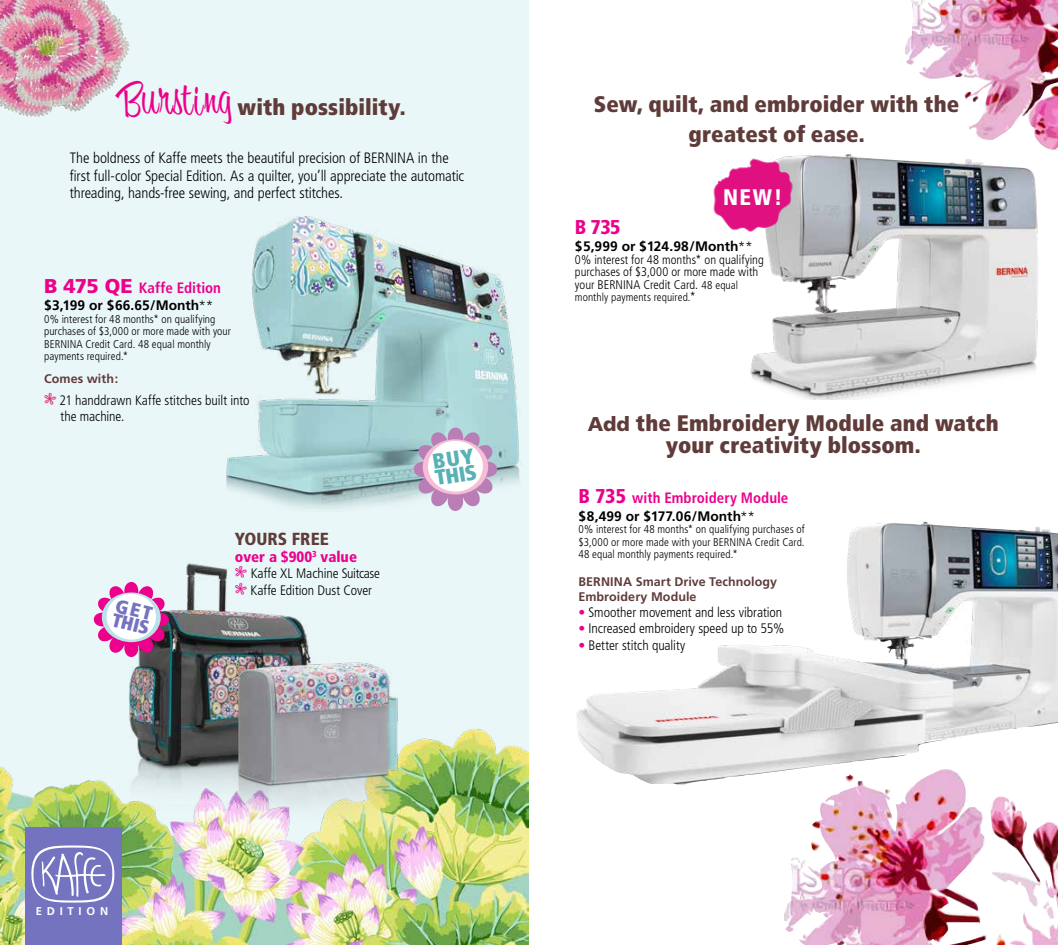
<style>
.page{position:relative;width:1058px;height:945px;background:#fff}
.page>*{position:absolute;margin:0;border:0;box-sizing:border-box;transform-origin:0 0}
.t1{font:900 condensed 22.5px/30px "Frutiger";letter-spacing:.005em;color:#5f3c3a;text-align:center}
.t2{font:900 condensed 22.5px "Frutiger";color:#fff}
.t3{font:900 condensed 21.25px/16.2px "Frutiger";color:#57b1b5}
.t4{font:900 condensed 20px "Frutiger";color:#ec008c}
.t5{font:900 condensed 19.12px/14.6px "Frutiger";color:#7473c0}
.t6{font:900 condensed 17.5px "Frutiger";color:#5f3c3a}
.t7{font:300 condensed 15px/17.5px "Frutiger";letter-spacing:-.005em;color:#000}
.t8{font:700 condensed 15px "Frutiger";color:#ec008c}
.t9{font:900 condensed 15px "Frutiger";color:#ec008c}
.t10{font:300 condensed 13.75px/16.2px "Frutiger";letter-spacing:-.005em;color:#000}
.t11{font:700 13.75px "Frutiger";letter-spacing:.005em;color:#000}
.t12{font:300 condensed 12.5px/12.5px "Frutiger";letter-spacing:.005em;color:#000}
.t13{font:700 12.5px/15px "Frutiger";letter-spacing:.005em;color:#5f3c3a}
.t14{font:300 condensed 11.25px/12.5px "Frutiger";letter-spacing:.005em;color:#000}
.t15{font:700 11.25px "Frutiger";letter-spacing:.42em;color:#fff}
.s1{font-family:"Bounce Script";font-weight:400;font-stretch:normal;font-size:45px;color:#ec008c}
.s2{font-weight:900;font-stretch:normal;font-size:20px}
.s3{font-weight:300}
.s4{font-family:"Janda Flower Doodles";font-weight:400;font-stretch:normal;color:#d61a69}
.s5{font-family:"Janda Flower Doodles";font-weight:400;font-stretch:normal;color:#ec008c}
.s6{font-size:11.25px}
.s7{font-size:12.5px}
.s8{font-stretch:normal;font-size:20px}
.s9{font-weight:900;font-size:20px}
.s10{color:#ec008c}
</style>
<div class="page">
<img style="left:905px;top:0;width:153px;height:150px">
<img style="left:784px;top:785px;width:259px;height:160px">
<div style="left:0;top:0;width:529px;height:934px;background:#eaf7f8"></div>
<img style="left:0;top:729px;width:529px;height:216px">
<img style="left:750px;top:155px;width:288px;height:245px">
<div style="left:25px;top:828px;width:97px;height:117px;background:#7473c0"></div>
<svg style="left:31px;top:845px;width:83px;height:58px"></svg>
<img style="left:713px;top:156px;width:83px;height:79px">
<img style="left:107px;top:563px;width:202px;height:248px">
<img style="left:221px;top:652px;width:199px;height:176px">
<img style="left:226px;top:216px;width:294px;height:293px">
<img style="left:0;top:0;width:130px;height:117px">
<img style="left:576px;top:522px;width:482px;height:263px">
<svg style="left:413px;top:428px;width:84px;height:83px"></svg>
<svg style="left:423px;top:439px;width:65px;height:56px"></svg>
<div style="left:428px;top:441px;width:55px;height:51px;background:#fff;border-radius:50%"></div>
<svg style="left:94px;top:582px;width:75px;height:75px"></svg>
<svg style="left:102px;top:592px;width:59px;height:50px"></svg>
<div style="left:107px;top:594px;width:49px;height:46px;background:#fff;border-radius:50%"></div>
<h1 class="t1" style="left:120px;top:92px;width:287px"><span class="s1">Bursting</span> with possibility.</h1>
<h3 class="t7" style="left:70px;top:149px;width:396px">The boldness of Kaffe meets the beautiful precision of BERNINA in the first full-color Special Edition. As a quilter, you’ll appreciate the automatic threading, hands-free sewing, and perfect stitches.</h3>
<h3 class="t8" style="left:44px;top:279px;width:178px"><span class="s2">B 475 QE</span> Kaffe Edition</h3>
<p class="t11" style="left:44px;top:297px;width:171px">$3,199 or $66.65/Month<span class="s3">**</span></p>
<p class="t14" style="left:44px;top:313px;width:188px">0% interest for 48 months* on qualifying purchases of $3,000 or more made with your BERNINA Credit Card. 48 equal monthly payments required.*</p>
<p class="t13" style="left:44px;top:371px;width:76px">Comes with:</p>
<p class="t10" style="left:61px;top:392px;width:190px;text-indent:-17px"><span class="s4">C</span> 21 handdrawn Kaffe stitches built into the machine.</p>
<h3 class="t5" style="left:118px;top:598px;width:39px;rotate:14deg">GET<br>THIS</h3>
<h3 class="t6" style="left:235px;top:528px;width:96px">YOURS FREE</h3>
<h3 class="t9" style="left:235px;top:548px;width:124px">over a $900<sup>3</sup> value</h3>
<p class="t10" style="left:235px;top:566px;width:147px"><span class="s5">C</span> Kaffe XL Machine Suitcase<br><span class="s5">C</span> Kaffe Edition Dust Cover</p>
<h2 class="t3" style="left:431px;top:454px;width:44px;rotate:-9deg">BUY<br>THIS</h2>
<h1 class="t1" style="left:594px;top:89px;width:367px">Sew, quilt, and embroider with the greatest of ease.</h1>
<h1 class="t2" style="left:723px;top:184px;width:61px">NEW!</h1>
<h3 class="t4" style="left:575px;top:215px;width:47px">B 735</h3>
<p class="t11" style="left:575px;top:238px;width:179px">$5,999 or $124.98/Month<span class="s3">**</span></p>
<p class="t12" style="left:575px;top:253px;width:190px">0% interest for 48 months* on qualifying purchases of $3,000 or more made with your BERNINA Credit Card. <span class="s6">48 equal</span></p>
<p class="t14" style="left:575px;top:291px;width:122px">monthly payments required.<span class="s7">*</span></p>
<h1 class="t1" style="left:587px;top:412px;width:412px;line-height:22.5px"><span class="s8">Add</span> the Embroidery Module and watch your creativity blossom.</h1>
<h3 class="t8" style="left:578px;top:489px;width:211px"><span class="s9">B 735</span> with Embroidery Module</h3>
<p class="t11" style="left:578px;top:508px;width:178px">$8,499 or $177.06/Month<span class="s3">**</span></p>
<p class="t14" style="left:578px;top:523px;width:228px;text-align:justify">0% interest for 48 months* on qualifying purchases of $3,000 or more made with your BERNINA Credit Card.<br>48 equal monthly payments required.*</p>
<p class="t13" style="left:578px;top:574px;width:200px">BERNINA Smart Drive Technology<br>Embroidery Module</p>
<p class="t10" style="left:578px;top:604px;width:205px"><span class="s10">•</span> Smoother movement and less vibration</p>
<p class="t10" style="left:578px;top:621px;width:207px"><span class="s10">•</span> Increased embroidery speed up to 55%</p>
<p class="t10" style="left:578px;top:637px;width:108px"><span class="s10">•</span> Better stitch quality</p>
<p class="t15" style="left:36px;top:905px;width:74px">EDITION</p>
</div>
